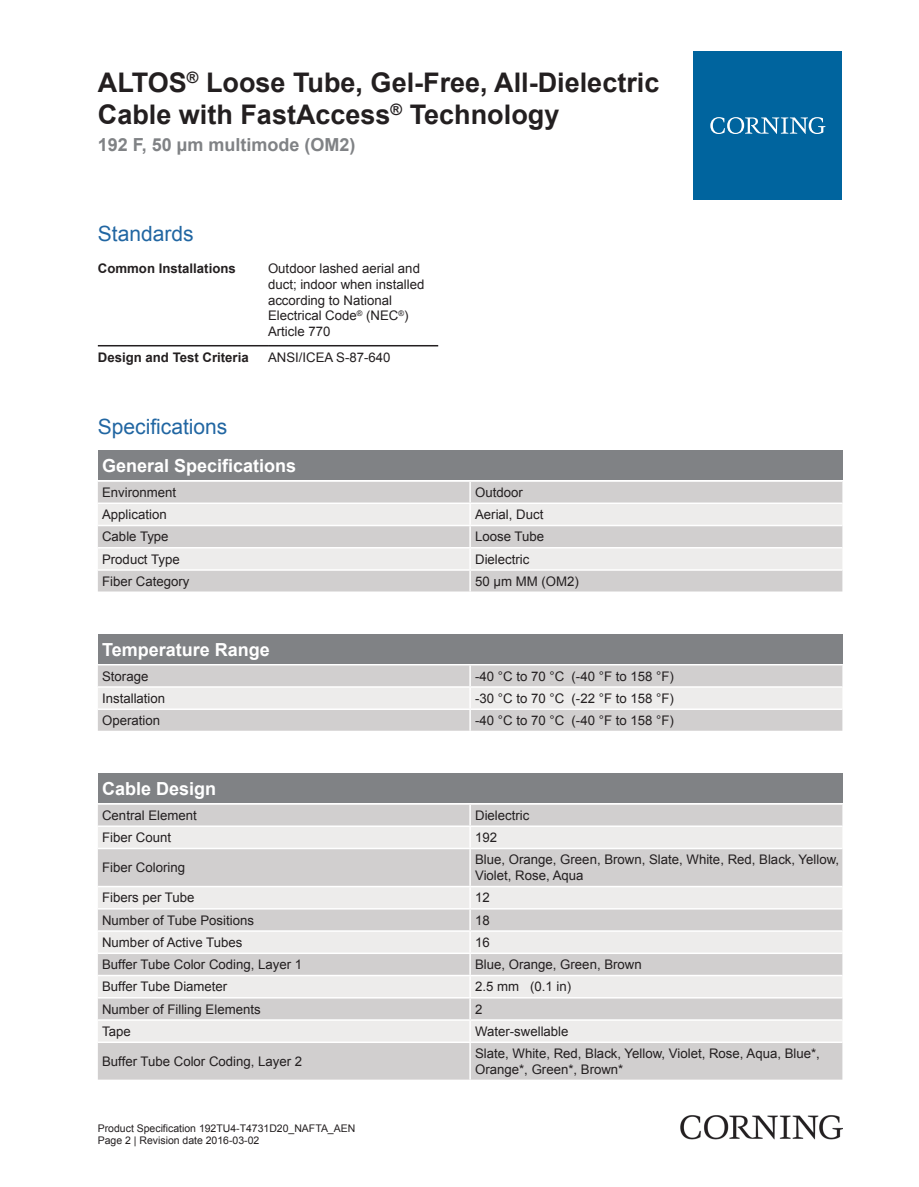
<style>
.page{position:relative;width:919px;height:1187px;background:#fff}
.page>*{position:absolute;margin:0;border:0;box-sizing:border-box;transform-origin:0 0}
.t1{font:700 27px/32.4px "Arial";color:#231f20}
.t2{font:21px "Arial";color:#2166a2}
.t3{font:700 18px "Arial";color:#fff}
.t4{font:700 18px "Arial";color:#808285}
.t5{font:13.2px/15.9px "Arial";color:#231f20}
.t6{font:700 13.2px "Arial";color:#231f20}
.t7{font:10.5px/12.6px "Arial";color:#231f20}
</style>
<div class="page">
<hr style="left:98px;top:345px;width:170px;height:1px;background:#231f20">
<hr style="left:268px;top:345px;width:170px;height:1px;background:#231f20">
<div style="left:98px;top:450px;width:744px;height:30px;background:#808285"></div>
<div style="left:98px;top:482px;width:744px;height:109px;background:#d1cfcf"></div>
<svg style="left:98px;top:504px;width:744px;height:65px;fill:#edeceb"></svg>
<hr style="left:469px;top:482px;width:2px;height:20px;background:#fff">
<hr style="left:469px;top:504px;width:2px;height:20px;background:#fff">
<hr style="left:469px;top:526px;width:2px;height:21px;background:#fff">
<hr style="left:469px;top:548px;width:2px;height:21px;background:#fff">
<hr style="left:469px;top:570px;width:2px;height:21px;background:#fff">
<hr style="left:98px;top:502px;width:372px;height:2px;background:#fff">
<hr style="left:470px;top:502px;width:372px;height:2px;background:#fff">
<hr style="left:98px;top:524px;width:372px;height:2px;background:#fff">
<hr style="left:470px;top:524px;width:372px;height:2px;background:#fff">
<hr style="left:98px;top:547px;width:372px;height:1px;background:#fff">
<hr style="left:470px;top:547px;width:372px;height:1px;background:#fff">
<hr style="left:98px;top:569px;width:372px;height:1px;background:#fff">
<hr style="left:470px;top:569px;width:372px;height:1px;background:#fff">
<div style="left:98px;top:634px;width:744px;height:30px;background:#808285"></div>
<div style="left:98px;top:665px;width:744px;height:65px;background:#d1cfcf"></div>
<div style="left:98px;top:687px;width:744px;height:21px;background:#edeceb"></div>
<hr style="left:469px;top:665px;width:2px;height:21px;background:#fff">
<hr style="left:469px;top:687px;width:2px;height:21px;background:#fff">
<hr style="left:469px;top:710px;width:2px;height:20px;background:#fff">
<hr style="left:98px;top:686px;width:372px;height:1px;background:#fff">
<hr style="left:470px;top:686px;width:372px;height:1px;background:#fff">
<hr style="left:98px;top:708px;width:372px;height:2px;background:#fff">
<hr style="left:470px;top:708px;width:372px;height:2px;background:#fff">
<div style="left:98px;top:773px;width:744px;height:30px;background:#808285"></div>
<div style="left:98px;top:804px;width:744px;height:275px;background:#d1cfcf"></div>
<svg style="left:98px;top:827px;width:744px;height:214px;fill:#edeceb"></svg>
<hr style="left:469px;top:804px;width:2px;height:21px;background:#fff">
<hr style="left:469px;top:827px;width:2px;height:20px;background:#fff">
<hr style="left:469px;top:849px;width:2px;height:36px;background:#fff">
<hr style="left:469px;top:887px;width:2px;height:21px;background:#fff">
<hr style="left:469px;top:909px;width:2px;height:21px;background:#fff">
<hr style="left:469px;top:931px;width:2px;height:21px;background:#fff">
<hr style="left:469px;top:953px;width:2px;height:21px;background:#fff">
<hr style="left:469px;top:976px;width:2px;height:20px;background:#fff">
<hr style="left:469px;top:998px;width:2px;height:21px;background:#fff">
<hr style="left:469px;top:1020px;width:2px;height:21px;background:#fff">
<hr style="left:469px;top:1042px;width:2px;height:37px;background:#fff">
<hr style="left:98px;top:825px;width:372px;height:2px;background:#fff">
<hr style="left:470px;top:825px;width:372px;height:2px;background:#fff">
<hr style="left:98px;top:847px;width:372px;height:2px;background:#fff">
<hr style="left:470px;top:847px;width:372px;height:2px;background:#fff">
<hr style="left:98px;top:885px;width:372px;height:2px;background:#fff">
<hr style="left:470px;top:885px;width:372px;height:2px;background:#fff">
<hr style="left:98px;top:908px;width:372px;height:1px;background:#fff">
<hr style="left:470px;top:908px;width:372px;height:1px;background:#fff">
<hr style="left:98px;top:930px;width:372px;height:1px;background:#fff">
<hr style="left:470px;top:930px;width:372px;height:1px;background:#fff">
<hr style="left:98px;top:952px;width:372px;height:1px;background:#fff">
<hr style="left:470px;top:952px;width:372px;height:1px;background:#fff">
<hr style="left:98px;top:974px;width:372px;height:2px;background:#fff">
<hr style="left:470px;top:974px;width:372px;height:2px;background:#fff">
<hr style="left:98px;top:996px;width:372px;height:2px;background:#fff">
<hr style="left:470px;top:996px;width:372px;height:2px;background:#fff">
<hr style="left:98px;top:1019px;width:372px;height:1px;background:#fff">
<hr style="left:470px;top:1019px;width:372px;height:1px;background:#fff">
<hr style="left:98px;top:1041px;width:372px;height:1px;background:#fff">
<hr style="left:470px;top:1041px;width:372px;height:1px;background:#fff">
<div style="left:693px;top:51px;width:149px;height:149px;background:#00649e"></div>
<svg style="left:710px;top:117px;width:115px;height:17px"></svg>
<img style="left:680px;top:1115px;width:162px;height:24px">
<h1 class="t1" style="left:98px;top:67px;width:563px">ALTOS<sup>®</sup> Loose Tube, Gel-Free, All-Dielectric<br>Cable with FastAccess<sup>®</sup> Technology</h1>
<h3 class="t4" style="left:98px;top:132px;width:259px">192 F, 50 µm multimode (OM2)</h3>
<h2 class="t2" style="left:98px;top:219px;width:97px">Standards</h2>
<p class="t6" style="left:98px;top:259px;width:139px">Common Installations</p>
<p class="t5" style="left:268px;top:260px;width:158px">Outdoor lashed aerial and duct; indoor when installed according to National<br>Electrical Code<sup>®</sup> (NEC<sup>®</sup>)<br>Article 770</p>
<p class="t6" style="left:98px;top:348px;width:152px">Design and Test Criteria</p>
<p class="t5" style="left:268px;top:349px;width:124px">ANSI/ICEA S-87-640</p>
<h2 class="t2" style="left:98px;top:412px;width:131px">Specifications</h2>
<h3 class="t3" style="left:102px;top:453px;width:196px">General Specifications</h3>
<p class="t5" style="left:102px;top:484px;width:76px">Environment</p>
<p class="t5" style="left:475px;top:484px;width:49px">Outdoor</p>
<p class="t5" style="left:102px;top:506px;width:66px">Application</p>
<p class="t5" style="left:475px;top:506px;width:70px">Aerial, Duct</p>
<p class="t5" style="left:102px;top:529px;width:68px">Cable Type</p>
<p class="t5" style="left:475px;top:529px;width:70px">Loose Tube</p>
<p class="t5" style="left:102px;top:551px;width:79px">Product Type</p>
<p class="t5" style="left:475px;top:551px;width:56px">Dielectric</p>
<p class="t5" style="left:102px;top:573px;width:89px">Fiber Category</p>
<p class="t5" style="left:475px;top:573px;width:105px">50 µm MM (OM2)</p>
<h3 class="t3" style="left:102px;top:637px;width:169px">Temperature Range</h3>
<p class="t5" style="left:102px;top:668px;width:48px">Storage</p>
<p class="t5" style="left:475px;top:668px;width:200px">-40 °C to 70 °C (-40 °F to 158 °F)</p>
<p class="t5" style="left:102px;top:690px;width:65px">Installation</p>
<p class="t5" style="left:475px;top:690px;width:200px">-30 °C to 70 °C (-22 °F to 158 °F)</p>
<p class="t5" style="left:102px;top:712px;width:59px">Operation</p>
<p class="t5" style="left:475px;top:712px;width:200px">-40 °C to 70 °C (-40 °F to 158 °F)</p>
<h3 class="t3" style="left:102px;top:776px;width:116px">Cable Design</h3>
<p class="t5" style="left:102px;top:807px;width:96px">Central Element</p>
<p class="t5" style="left:475px;top:807px;width:56px">Dielectric</p>
<p class="t5" style="left:102px;top:829px;width:70px">Fiber Count</p>
<p class="t5" style="left:475px;top:829px;width:24px">192</p>
<p class="t5" style="left:102px;top:859px;width:84px">Fiber Coloring</p>
<p class="t5" style="left:475px;top:851px;width:365px">Blue, Orange, Green, Brown, Slate, White, Red, Black, Yellow,<br>Violet, Rose, Aqua</p>
<p class="t5" style="left:102px;top:889px;width:94px">Fibers per Tube</p>
<p class="t5" style="left:475px;top:889px;width:16px">12</p>
<p class="t5" style="left:102px;top:912px;width:153px">Number of Tube Positions</p>
<p class="t5" style="left:475px;top:912px;width:16px">18</p>
<p class="t5" style="left:102px;top:934px;width:142px">Number of Active Tubes</p>
<p class="t5" style="left:475px;top:934px;width:16px">16</p>
<p class="t5" style="left:102px;top:956px;width:202px">Buffer Tube Color Coding, Layer 1</p>
<p class="t5" style="left:475px;top:956px;width:168px">Blue, Orange, Green, Brown</p>
<p class="t5" style="left:102px;top:978px;width:127px">Buffer Tube Diameter</p>
<p class="t5" style="left:475px;top:978px;width:98px">2.5 mm (0.1 in)</p>
<p class="t5" style="left:102px;top:1001px;width:160px">Number of Filling Elements</p>
<p class="t5" style="left:475px;top:1001px;width:9px">2</p>
<p class="t5" style="left:102px;top:1023px;width:30px">Tape</p>
<p class="t5" style="left:475px;top:1023px;width:95px">Water-swellable</p>
<p class="t5" style="left:102px;top:1053px;width:202px">Buffer Tube Color Coding, Layer 2</p>
<p class="t5" style="left:475px;top:1045px;width:346px">Slate, White, Red, Black, Yellow, Violet, Rose, Aqua, Blue*,<br>Orange*, Green*, Brown*</p>
<p class="t7" style="left:98px;top:1121px;width:259px">Product Specification 192TU4-T4731D20_NAFTA_AEN<br>Page 2 | Revision date 2016-03-02</p>
</div>
